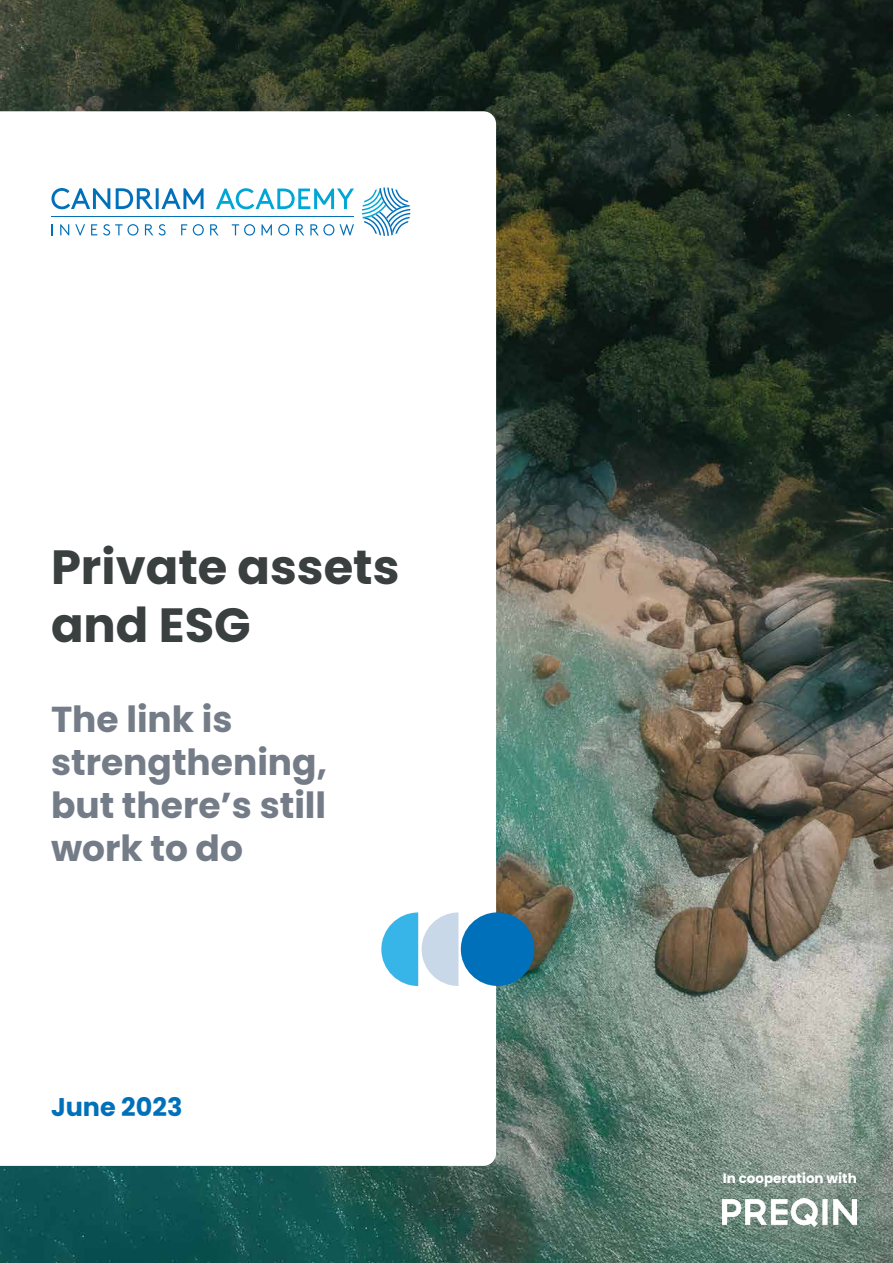
<style>
.page{position:relative;width:893px;height:1263px;background:#fff}
.page>*{position:absolute;margin:0;border:0;box-sizing:border-box;transform-origin:0 0}
.t1{font:700 48px/57.6px "Poppins";color:#39403f}
.t2{font:700 36px/43.2px "Poppins";color:#747c87}
.t3{font:700 25.5px "Poppins";color:#0070ba}
.t4{font:700 13.5px "Poppins";color:#fff}
</style>
<div class="page">
<img style="left:0;top:0;width:893px;height:1263px">
<svg style="left:0;top:111px;width:496px;height:1055px"></svg>
<div style="left:461px;top:912px;width:73px;height:74px;background:#0070ba;border-radius:50%"></div>
<svg style="left:381px;top:912px;width:77px;height:74px"></svg>
<svg style="left:51px;top:188px;width:153px;height:21px"></svg>
<hr style="left:51px;top:216px;width:303px;height:1px;background:#0571b8">
<svg style="left:362px;top:187px;width:48px;height:49px"></svg>
<svg style="left:60px;top:224px;width:9px;height:11px"></svg>
<svg style="left:75px;top:224px;width:10px;height:11px"></svg>
<svg style="left:91px;top:224px;width:6px;height:11px"></svg>
<svg style="left:103px;top:224px;width:35px;height:12px"></svg>
<svg style="left:145px;top:224px;width:8px;height:11px"></svg>
<svg style="left:159px;top:224px;width:7px;height:12px"></svg>
<svg style="left:181px;top:224px;width:6px;height:11px"></svg>
<svg style="left:262px;top:224px;width:10px;height:11px"></svg>
<svg style="left:216px;top:188px;width:138px;height:21px"></svg>
<svg style="left:193px;top:224px;width:11px;height:12px"></svg>
<svg style="left:232px;top:224px;width:23px;height:12px"></svg>
<svg style="left:278px;top:224px;width:11px;height:12px"></svg>
<svg style="left:210px;top:224px;width:9px;height:11px"></svg>
<svg style="left:296px;top:224px;width:8px;height:11px"></svg>
<svg style="left:310px;top:224px;width:44px;height:12px"></svg>
<img style="left:723px;top:1198px;width:134px;height:29px">
<h1 class="t1" style="left:51px;top:539px;width:350px">Private assets and ESG</h1>
<p class="t2" style="left:51px;top:698px;width:277px">The link is strengthening, but there’s still work to do</p>
<p class="t3" style="left:51px;top:1092px;width:133px">June 2023</p>
<p class="t4" style="left:723px;top:1170px;width:136px">In cooperation with</p>
</div>
